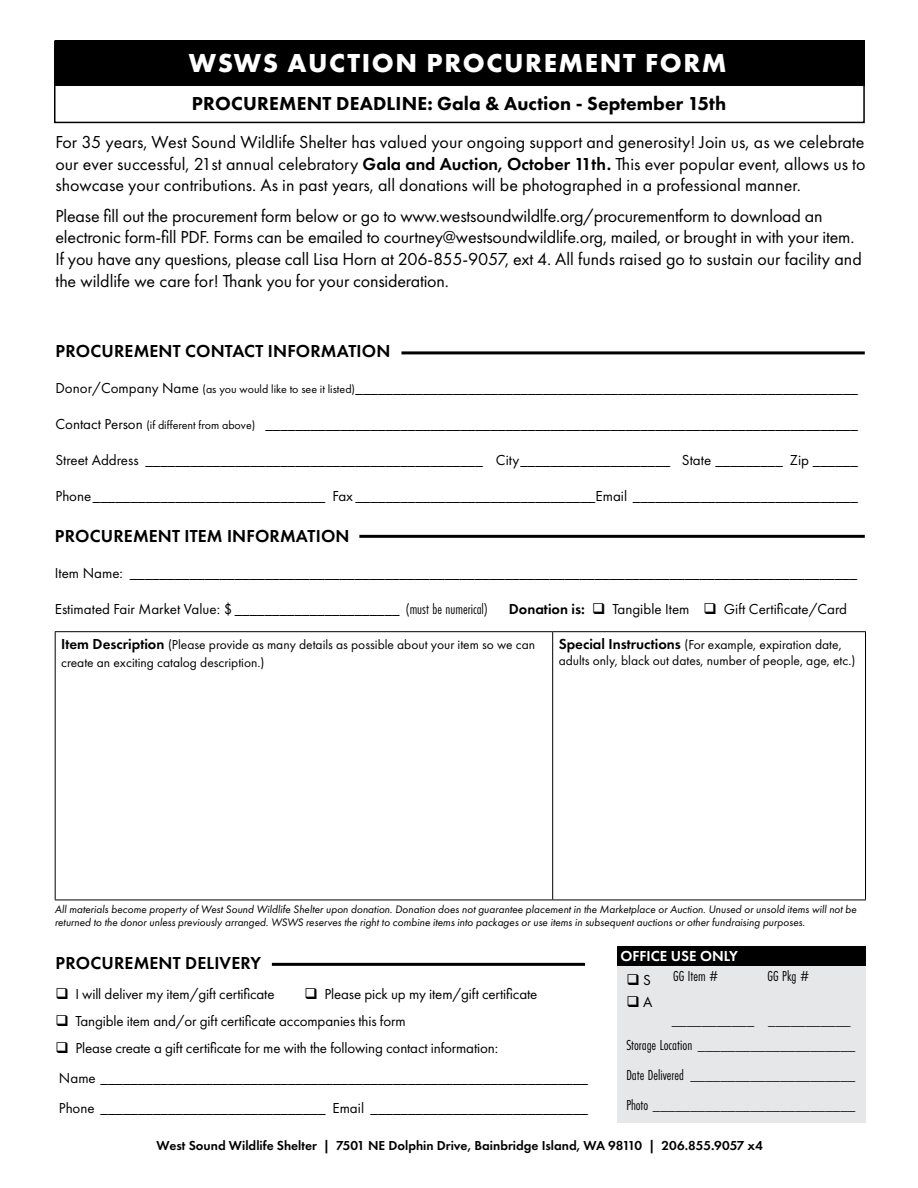
<style>
.page{position:relative;width:918px;height:1188px;background:#fff}
.page>*{position:absolute;margin:0;border:0;box-sizing:border-box;transform-origin:0 0}
.t1{font:700 27px "Futura PT";letter-spacing:.06em;color:#fff}
.t2{font:800 19.5px "Futura PT";color:#000}
.t3{font:18px/21.6px "Futura PT";letter-spacing:-.01em;color:#000;text-align:justify}
.t4{font:600 18px "Futura PT";letter-spacing:.01em;color:#000}
.t5{font:15px/30px "Futura PT";letter-spacing:-.01em;color:#000}
.t6{font:15px/30px "Futura PT Cond";color:#000;text-align:justify}
.t7{font:600 15px "Futura PT";color:#fff}
.t8{font:13.5px/18px "Futura PT";color:#000}
.t9{font:600 13.5px "Futura PT";color:#000}
.t10{font:italic 11.25px/13.5px "Futura PT";color:#000}
.s1{font-weight:600}
.s2{font-size:12px}
.s3{font-family:"Futura PT Cond"}
.s4{font-weight:600;font-size:15px}
</style>
<div class="page">
<div style="left:617px;top:964px;width:249px;height:159px;background:#e6e7e8"></div>
<div style="left:617px;top:947px;width:249px;height:19px;background:#000"></div>
<div style="left:56px;top:40px;width:810px;height:46px;background:#000"></div>
<hr style="left:359px;top:535px;width:506px;height:3px;background:#000">
<hr style="left:272px;top:963px;width:313px;height:3px;background:#000">
<hr style="left:401px;top:351px;width:464px;height:3px;background:#000">
<hr style="left:55px;top:631px;width:498px;height:1px;background:#000">
<hr style="left:55px;top:632px;width:1px;height:268px;background:#000">
<hr style="left:553px;top:631px;width:313px;height:1px;background:#000">
<hr style="left:552px;top:632px;width:1px;height:268px;background:#000">
<hr style="left:865px;top:632px;width:1px;height:268px;background:#000">
<hr style="left:55px;top:900px;width:498px;height:1px;background:#000">
<hr style="left:553px;top:900px;width:313px;height:1px;background:#000">
<div style="left:54px;top:40px;width:811px;height:83px;border:2px solid #000"></div>
<h1 class="t1" style="left:189px;top:46px;width:539px">WSWS AUCTION PROCUREMENT FORM</h1>
<h2 class="t2" style="left:192px;top:92px;width:536px">PROCUREMENT DEADLINE: Gala &amp; Auction - September 15th</h2>
<p class="t3" style="left:56px;top:131px;width:812px">For 35 years, West Sound Wildlife Shelter has valued your ongoing support and generosity! Join us, as we celebrate our ever successful, 21st annual celebratory <span class="s1">Gala and Auction, October 11th.</span> This ever popular event, allows us to showcase your contributions. As in past years, all donations will be photographed in a professional manner.</p>
<p class="t3" style="left:56px;top:205px;width:808px;text-align:left">Please fill out the procurement form below or go to www.westsoundwildlfe.org/procurementform to download an electronic form-fill PDF. Forms can be emailed to courtney@westsoundwildlife.org, mailed, or brought in with your item.<br>If you have any questions, please call Lisa Horn at 206-855-9057, ext 4. All funds raised go to sustain our facility and the wildlife we care for! Thank you for your consideration.</p>
<p class="t4" style="left:56px;top:340px;width:336px">PROCUREMENT CONTACT INFORMATION</p>
<p class="t5" style="left:56px;top:373px;width:804px">Donor/Company Name <span class="s2">(as you would like to see it listed)</span>___________________________________________________________________</p>
<p class="t5" style="left:56px;top:409px;width:804px">Contact Person <span class="s2">(if different from above)</span> _______________________________________________________________________________</p>
<p class="t5" style="left:55px;top:445px;width:804px">Street Address _____________________________________________ City____________________ State _________ Zip ______</p>
<p class="t5" style="left:55px;top:481px;width:804px">Phone_______________________________ Fax ________________________________Email ______________________________</p>
<p class="t4" style="left:55px;top:524px;width:296px">PROCUREMENT ITEM INFORMATION</p>
<p class="t5" style="left:55px;top:558px;width:804px">Item Name: _________________________________________________________________________________________________</p>
<p class="t5" style="left:55px;top:594px;width:435px">Estimated Fair Market Value: $ ______________________ <span class="s3">(must be numerical)</span></p>
<p class="t5" style="left:509px;top:594px;width:340px"><span class="s1">Donation is:</span> ❑ Tangible Item ❑ Gift Certificate/Card</p>
<p class="t8" style="left:61px;top:636px;width:476px"><span class="s4">Item Description</span> (Please provide as many details as possible about your item so we can create an exciting catalog description.)</p>
<p class="t8" style="left:559px;top:636px;width:298px;line-height:16.2px"><span class="s4">Special Instructions</span> (For example, expiration date, adults only, black out dates, number of people, age, etc.)</p>
<p class="t10" style="left:55px;top:902px;width:803px">All materials become property of West Sound Wildlife Shelter upon donation. Donation does not guarantee placement in the Marketplace or Auction. Unused or unsold items will not be returned to the donor unless previously arranged. WSWS reserves the right to combine items into packages or use items in subsequent auctions or other fundraising purposes.</p>
<p class="t4" style="left:56px;top:952px;width:207px">PROCUREMENT DELIVERY</p>
<p class="t5" style="left:56px;top:979px;width:221px">❑ I will deliver my item/gift certificate</p>
<p class="t5" style="left:305px;top:979px;width:234px">❑ Please pick up my item/gift certificate</p>
<p class="t5" style="left:56px;top:1006px;width:352px">❑ Tangible item and/or gift certificate accompanies this form</p>
<p class="t5" style="left:56px;top:1033px;width:534px">❑ Please create a gift certificate for me with the following contact information:<br>Name _________________________________________________________________<br>Phone ______________________________ Email _____________________________</p>
<p class="t7" style="left:621px;top:947px;width:119px">OFFICE USE ONLY</p>
<p class="t5" style="left:627px;top:965px;width:26px">❑ S</p>
<p class="t6" style="left:673px;top:961px;width:47px">GG Item #</p>
<p class="t6" style="left:768px;top:961px;width:43px">GG Pkg #</p>
<p class="t5" style="left:627px;top:987px;width:27px">❑ A</p>
<p class="t6" style="left:672px;top:1005px;width:180px">___________ ___________</p>
<p class="t6" style="left:626px;top:1030px;width:231px">Storage Location _____________________ Date Delivered ______________________ Photo ___________________________</p>
<p class="t9" style="left:157px;top:1137px;width:608px">West Sound Wildlife Shelter | 7501 NE Dolphin Drive, Bainbridge Island, WA 98110 | 206.855.9057 x4</p>
</div>
